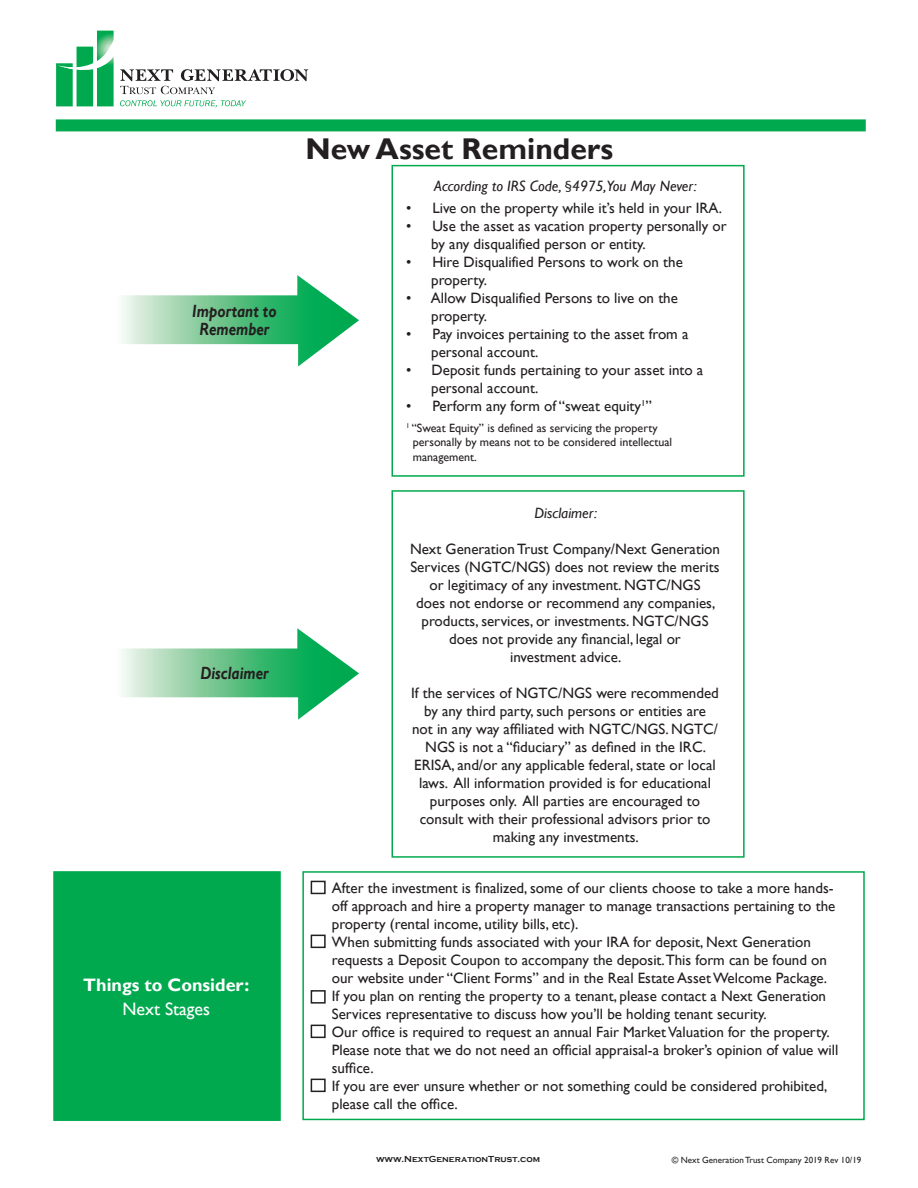
<style>
.page{position:relative;width:918px;height:1188px;background:#fff}
.page>*{position:absolute;margin:0;border:0;box-sizing:border-box;transform-origin:0 0}
.t1{font:700 30px "Gill Sans";color:#231f20}
.t2{font:700 18px "Gill Sans";color:#fff}
.t3{font:18px "Gill Sans";color:#fff}
.t4{font:italic 700 17.7px/17.7px "Gill Sans";color:#231f20;text-align:center;scale:.83 1}
.t5{font:15px/18px "Gill Sans";color:#231f20}
.t6{font:italic 15px "Gill Sans";color:#231f20}
.t7{font:12px/14.4px "Gill Sans";color:#231f20}
.t8{font:9px "Gill Sans";color:#231f20}
.t9{font:700 9px "Copperplate Gothic";color:#231f20}
.s1{font-family:"Myriad Pro";font-style:normal}
</style>
<div class="page">
<div style="left:56px;top:119px;width:810px;height:12px;background:#00a94e"></div>
<div style="left:392px;top:165px;width:353px;height:312px;border:2px solid #00a94e"></div>
<svg style="left:56px;top:31px;width:58px;height:75px"></svg>
<svg style="left:120px;top:100px;width:126px;height:7px"></svg>
<svg style="left:120px;top:69px;width:188px;height:25px"></svg>
<svg style="left:122px;top:275px;width:237px;height:91px"></svg>
<div style="left:392px;top:490px;width:353px;height:368px;border:2px solid #00a94e"></div>
<svg style="left:122px;top:628px;width:237px;height:92px"></svg>
<div style="left:53px;top:871px;width:228px;height:250px;background:#00a94e;border:2px solid #00a94e"></div>
<div style="left:302px;top:871px;width:563px;height:249px;border:2px solid #00a94e"></div>
<div style="left:311px;top:881px;width:15px;height:13px;border:2px solid #231f20"></div>
<div style="left:311px;top:935px;width:15px;height:13px;border:2px solid #231f20"></div>
<div style="left:311px;top:990px;width:15px;height:14px;border:2px solid #231f20"></div>
<div style="left:311px;top:1025px;width:15px;height:13px;border:2px solid #231f20"></div>
<div style="left:311px;top:1079px;width:15px;height:13px;border:2px solid #231f20"></div>
<p class="t4" style="left:192px;top:303px;width:103px">Important to<br>Remember</p>
<p class="t4" style="left:200px;top:665px;width:84px">Disclaimer</p>
<p class="t2" style="left:83px;top:974px;width:167px">Things to Consider:</p>
<p class="t3" style="left:122px;top:998px;width:89px">Next Stages</p>
<h1 class="t1" style="left:305px;top:131px;width:309px">New Asset Reminders</h1>
<p class="t6" style="left:434px;top:177px;width:264px">According to IRS Code, <span class="s1">§</span>4975,You May Never:</p>
<p class="t5" style="left:406px;top:200px;width:317px">• Live on the property while it’s held in your IRA.</p>
<p class="t5" style="left:431px;top:218px;width:297px;text-indent:-25px">• Use the asset as vacation property personally or by any disqualified person or entity.</p>
<p class="t5" style="left:431px;top:254px;width:253px;text-indent:-25px">• Hire Disqualified Persons to work on the property.</p>
<p class="t5" style="left:431px;top:290px;width:248px;text-indent:-25px">• Allow Disqualified Persons to live on the property.</p>
<p class="t5" style="left:431px;top:326px;width:259px;text-indent:-25px">• Pay invoices pertaining to the asset from a personal account.</p>
<p class="t5" style="left:431px;top:362px;width:274px;text-indent:-25px">• Deposit funds pertaining to your asset into a personal account.</p>
<p class="t5" style="left:406px;top:398px;width:247px">• Perform any form of “sweat equity<sup>1</sup>”</p>
<p class="t7" style="left:413px;top:421px;width:261px;text-indent:-7px"><sup>1</sup> “Sweat Equity” is defined as servicing the property personally by means not to be considered intellectual management.</p>
<p class="t6" style="left:534px;top:504px;width:64px">Disclaimer:</p>
<p class="t5" style="left:410px;top:540px;width:312px;text-align:center">Next Generation Trust Company/Next Generation Services (NGTC/NGS) does not review the merits or legitimacy of any investment. NGTC/NGS<br>does not endorse or recommend any companies, products, services, or investments. NGTC/NGS does not provide any financial, legal or<br>investment advice.</p>
<p class="t5" style="left:411px;top:684px;width:309px;text-align:center">If the services of NGTC/NGS were recommended by any third party, such persons or entities are<br>not in any way affiliated with NGTC/NGS. NGTC/ NGS is not a “fiduciary” as defined in the IRC.<br>ERISA, and/or any applicable federal, state or local laws. All information provided is for educational purposes only. All parties are encouraged to consult with their professional advisors prior to making any investments.</p>
<p class="t5" style="left:332px;top:879px;width:508px">After the investment is finalized, some of our clients choose to take a more hands&shy;off approach and hire a property manager to manage transactions pertaining to the property (rental income, utility bills, etc).<br>When submitting funds associated with your IRA for deposit, Next Generation requests a Deposit Coupon to accompany the deposit.This form can be found on our website under “Client Forms” and in the Real Estate Asset Welcome Package.<br>If you plan on renting the property to a tenant, please contact a Next Generation Services representative to discuss how you’ll be holding tenant security.<br>Our office is required to request an annual Fair Market Valuation for the property.<br>Please note that we do not need an official appraisal-a broker’s opinion of value will suffice.<br>If you are ever unsure whether or not something could be considered prohibited, please call the office.</p>
<p class="t9" style="left:376px;top:1154px;width:166px">www.NextGenerationTrust.com</p>
<p class="t8" style="left:672px;top:1155px;width:191px">© Next Generation Trust Company 2019 Rev 10/19</p>
</div>
